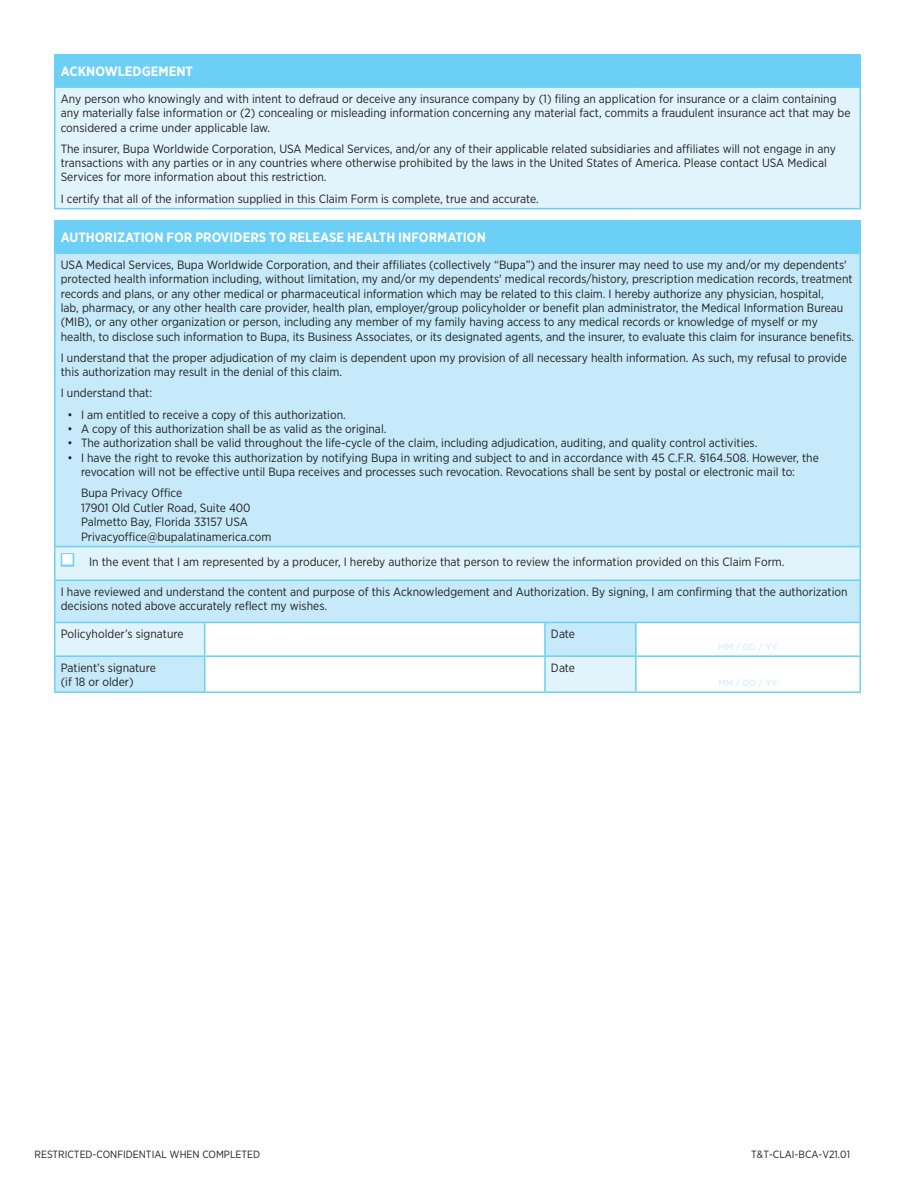
<style>
.page{position:relative;width:918px;height:1188px;background:#fff}
.page>*{position:absolute;margin:0;border:0;box-sizing:border-box;transform-origin:0 0}
.Subtitles{font:700 13.5px "Gotham Narrow";color:#fff}
.Body_Table{font:12px/14.4px "Gotham Narrow";color:#231f20}
.Body_Table-2{font:10.5px "Gotham Narrow";color:#231f20}
._10_Small_copy_7_9pt{font:9px "Gotham";color:#c6eafa;scale:.95 1}
.s1{color:#fff}
</style>
<div class="page">
<div style="left:56px;top:56px;width:804px;height:30px;background:#6bcff6"></div>
<div style="left:56px;top:88px;width:804px;height:120px;background:#e1f4fc"></div>
<svg style="left:55px;top:209px;width:805px;height:43px;fill:#6bcff6"></svg>
<svg style="left:56px;top:254px;width:804px;height:437px;background:#ceedfa"></svg>
<div style="left:545px;top:656px;width:91px;height:36px;background:#e1f4fc"></div>
<hr style="left:54px;top:220px;width:151px;height:2px;background:#6bcff6">
<hr style="left:54px;top:222px;width:2px;height:30px;background:#6bcff6">
<hr style="left:205px;top:220px;width:340px;height:2px;background:#6bcff6">
<hr style="left:545px;top:220px;width:91px;height:2px;background:#6bcff6">
<hr style="left:636px;top:220px;width:225px;height:2px;background:#6bcff6">
<hr style="left:860px;top:222px;width:1px;height:30px;background:#6bcff6">
<hr style="left:54px;top:252px;width:151px;height:2px;background:#6bcff6">
<hr style="left:54px;top:254px;width:2px;height:292px;background:#6bcff6">
<hr style="left:205px;top:252px;width:340px;height:2px;background:#6bcff6">
<hr style="left:545px;top:252px;width:91px;height:2px;background:#6bcff6">
<hr style="left:636px;top:252px;width:225px;height:2px;background:#6bcff6">
<hr style="left:860px;top:254px;width:1px;height:292px;background:#6bcff6">
<hr style="left:54px;top:546px;width:151px;height:1px;background:#6bcff6">
<hr style="left:54px;top:547px;width:2px;height:33px;background:#6bcff6">
<hr style="left:205px;top:546px;width:340px;height:1px;background:#6bcff6">
<hr style="left:545px;top:546px;width:91px;height:1px;background:#6bcff6">
<hr style="left:636px;top:546px;width:225px;height:1px;background:#6bcff6">
<hr style="left:860px;top:547px;width:1px;height:33px;background:#6bcff6">
<hr style="left:54px;top:580px;width:151px;height:1px;background:#6bcff6">
<hr style="left:54px;top:581px;width:2px;height:41px;background:#6bcff6">
<hr style="left:205px;top:580px;width:340px;height:1px;background:#6bcff6">
<hr style="left:545px;top:580px;width:91px;height:1px;background:#6bcff6">
<hr style="left:636px;top:580px;width:225px;height:1px;background:#6bcff6">
<hr style="left:860px;top:581px;width:1px;height:41px;background:#6bcff6">
<hr style="left:54px;top:622px;width:151px;height:1px;background:#6bcff6">
<hr style="left:54px;top:623px;width:2px;height:32px;background:#6bcff6">
<hr style="left:205px;top:622px;width:340px;height:1px;background:#6bcff6">
<hr style="left:204px;top:623px;width:1px;height:32px;background:#6bcff6">
<hr style="left:545px;top:622px;width:91px;height:1px;background:#6bcff6">
<hr style="left:544px;top:623px;width:2px;height:32px;background:#6bcff6">
<hr style="left:636px;top:622px;width:225px;height:1px;background:#6bcff6">
<hr style="left:635px;top:623px;width:2px;height:32px;background:#6bcff6">
<hr style="left:860px;top:623px;width:1px;height:32px;background:#6bcff6">
<hr style="left:54px;top:655px;width:151px;height:2px;background:#6bcff6">
<hr style="left:54px;top:657px;width:2px;height:34px;background:#6bcff6">
<hr style="left:205px;top:655px;width:340px;height:2px;background:#6bcff6">
<hr style="left:204px;top:657px;width:1px;height:34px;background:#6bcff6">
<hr style="left:545px;top:655px;width:91px;height:2px;background:#6bcff6">
<hr style="left:544px;top:657px;width:2px;height:34px;background:#6bcff6">
<hr style="left:636px;top:655px;width:225px;height:2px;background:#6bcff6">
<hr style="left:635px;top:657px;width:2px;height:34px;background:#6bcff6">
<hr style="left:860px;top:657px;width:1px;height:34px;background:#6bcff6">
<hr style="left:54px;top:691px;width:151px;height:2px;background:#6bcff6">
<hr style="left:205px;top:691px;width:340px;height:2px;background:#6bcff6">
<hr style="left:545px;top:691px;width:91px;height:2px;background:#6bcff6">
<hr style="left:636px;top:691px;width:225px;height:2px;background:#6bcff6">
<hr style="left:54px;top:54px;width:151px;height:2px;background:#6bcff6">
<hr style="left:54px;top:55px;width:2px;height:31px;background:#6bcff6">
<hr style="left:205px;top:54px;width:340px;height:2px;background:#6bcff6">
<hr style="left:545px;top:54px;width:91px;height:2px;background:#6bcff6">
<hr style="left:636px;top:54px;width:225px;height:2px;background:#6bcff6">
<hr style="left:860px;top:55px;width:1px;height:31px;background:#6bcff6">
<hr style="left:54px;top:86px;width:151px;height:2px;background:#6bcff6">
<hr style="left:54px;top:88px;width:2px;height:120px;background:#6bcff6">
<hr style="left:205px;top:86px;width:340px;height:2px;background:#6bcff6">
<hr style="left:545px;top:86px;width:91px;height:2px;background:#6bcff6">
<hr style="left:636px;top:86px;width:225px;height:2px;background:#6bcff6">
<hr style="left:860px;top:88px;width:1px;height:120px;background:#6bcff6">
<hr style="left:54px;top:208px;width:151px;height:1px;background:#6bcff6">
<hr style="left:205px;top:208px;width:340px;height:1px;background:#6bcff6">
<hr style="left:545px;top:208px;width:91px;height:1px;background:#6bcff6">
<hr style="left:636px;top:208px;width:225px;height:1px;background:#6bcff6">
<div style="left:61px;top:553px;width:13px;height:14px;border:3px solid #6bcff6"></div>
<p class="Subtitles" style="left:61px;top:63px;width:134px">ACKNOWLEDGEMENT</p>
<p class="Body_Table" style="left:61px;top:91px;width:791px">Any person who knowingly and with intent to defraud or deceive any insurance company by (1) filing an application for insurance or a claim containing any materially false information or (2) concealing or misleading information concerning any material fact, commits a fraudulent insurance act that may be considered a crime under applicable law.</p>
<p class="Body_Table" style="left:61px;top:141px;width:777px">The insurer, Bupa Worldwide Corporation, USA Medical Services, and/or any of their applicable related subsidiaries and affiliates will not engage in any transactions with any parties or in any countries where otherwise prohibited by the laws in the United States of America. Please contact USA Medical<br>Services for more information about this restriction.</p>
<p class="Body_Table" style="left:61px;top:191px;width:480px">I certify that all of the information supplied in this Claim Form is complete, true and accurate.</p>
<p class="Subtitles" style="left:61px;top:229px;width:427px">AUTHORIZATION FOR PROVIDERS TO RELEASE HEALTH INFORMATION</p>
<p class="Body_Table" style="left:61px;top:257px;width:795px">USA Medical Services, Bupa Worldwide Corporation, and their affiliates (collectively “Bupa”) and the insurer may need to use my and/or my dependents' protected health information including, without limitation, my and/or my dependents' medical records/history, prescription medication records, treatment records and plans, or any other medical or pharmaceutical information which may be related to this claim. I hereby authorize any physician, hospital,<br>lab, pharmacy, or any other health care provider, health plan, employer/group policyholder or benefit plan administrator, the Medical Information Bureau (MIB), or any other organization or person, including any member of my family having access to any medical records or knowledge of myself or my health, to disclose such information to Bupa, its Business Associates, or its designated agents, and the insurer, to evaluate this claim for insurance benefits.</p>
<p class="Body_Table" style="left:61px;top:350px;width:788px">I understand that the proper adjudication of my claim is dependent upon my provision of all necessary health information. As such, my refusal to provide this authorization may result in the denial of this claim.</p>
<p class="Body_Table" style="left:61px;top:386px;width:93px">I understand that:</p>
<p class="Body_Table" style="left:68px;top:407px;width:280px">• I am entitled to receive a copy of this authorization.</p>
<p class="Body_Table" style="left:68px;top:421px;width:320px">• A copy of this authorization shall be as valid as the original.</p>
<p class="Body_Table" style="left:68px;top:436px;width:691px">• The authorization shall be valid throughout the life-cycle of the claim, including adjudication, auditing, and quality control activities.</p>
<p class="Body_Table" style="left:81px;top:450px;width:739px;text-indent:-14px">• I have the right to revoke this authorization by notifying Bupa in writing and subject to and in accordance with 45 C.F.R. §164.508. However, the revocation will not be effective until Bupa receives and processes such revocation. Revocations shall be sent by postal or electronic mail to:</p>
<p class="Body_Table" style="left:81px;top:486px;width:103px">Bupa Privacy Office</p>
<p class="Body_Table" style="left:81px;top:500px;width:171px">17901 Old Cutler Road, Suite 400</p>
<p class="Body_Table" style="left:81px;top:515px;width:169px">Palmetto Bay, Florida 33157 USA</p>
<p class="Body_Table" style="left:81px;top:529px;width:192px">Privacyoffice@bupalatinamerica.com</p>
<p class="Body_Table" style="left:61px;top:555px;width:725px"><span class="s1">■</span> In the event that I am represented by a producer, I hereby authorize that person to review the information provided on this Claim Form.</p>
<p class="Body_Table" style="left:61px;top:584px;width:788px">I have reviewed and understand the content and purpose of this Acknowledgement and Authorization. By signing, I am confirming that the authorization decisions noted above accurately reflect my wishes.</p>
<p class="Body_Table" style="left:61px;top:626px;width:124px">Policyholder’s signature</p>
<p class="Body_Table" style="left:551px;top:626px;width:26px">Date</p>
<p class="_10_Small_copy_7_9pt" style="left:718px;top:641px;width:64px">MM / DD / YY</p>
<p class="Body_Table" style="left:61px;top:660px;width:97px">Patient’s signature (if 18 or older)</p>
<p class="Body_Table" style="left:551px;top:660px;width:26px">Date</p>
<p class="_10_Small_copy_7_9pt" style="left:718px;top:677px;width:64px">MM / DD / YY</p>
<p class="Body_Table-2" style="left:35px;top:1148px;width:227px">RESTRICTED-CONFIDENTIAL WHEN COMPLETED</p>
<p class="Body_Table-2" style="left:751px;top:1148px;width:100px">T&amp;T-CLAI-BCA-V21.01</p>
</div>
